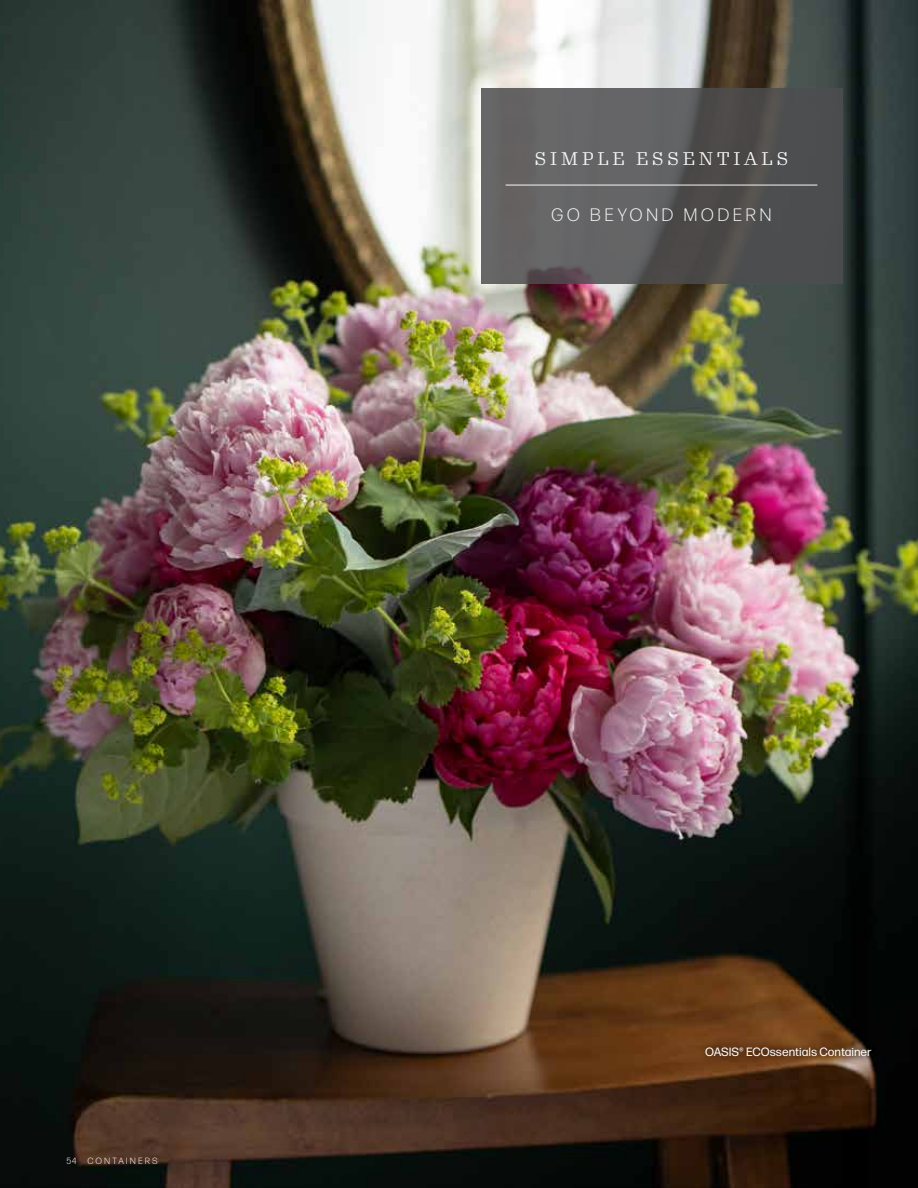
<style>
.page{position:relative;width:918px;height:1188px;background:#fff}
.page>*{position:absolute;margin:0;border:0;box-sizing:border-box;transform-origin:0 0}
.t1{font:300 18px "Gimlet Text";letter-spacing:.18em;color:#f6f6f6}
.t2{font:300 18px "Forma DJR Micro";letter-spacing:.18em;color:#f6f6f6}
.t3{font:12px "Forma DJR Micro";color:#fff}
.t4{font:300 9px "Forma DJR Micro";letter-spacing:.225em;color:#fff}
</style>
<div class="page">
<img style="left:0;top:0;width:918px;height:1188px">
<div style="left:698px;top:1040px;width:180px;height:24px;background:#000;opacity:.75"></div>
<svg style="left:481px;top:88px;width:361px;height:196px;background:#595859"></svg>
<hr style="left:506px;top:185px;width:311px;height:1px;background:#f6f6f6">
<p class="t4" style="left:67px;top:1156px;width:93px">54 CONTAINERS</p>
<h1 class="t1" style="left:535px;top:146px;width:255px">SIMPLE ESSENTIALS</h1>
<h1 class="t2" style="left:551px;top:203px;width:222px">GO BEYOND MODERN</h1>
<p class="t3" style="left:705px;top:1045px;width:168px">OASIS® ECOssentials Container</p>
</div>
